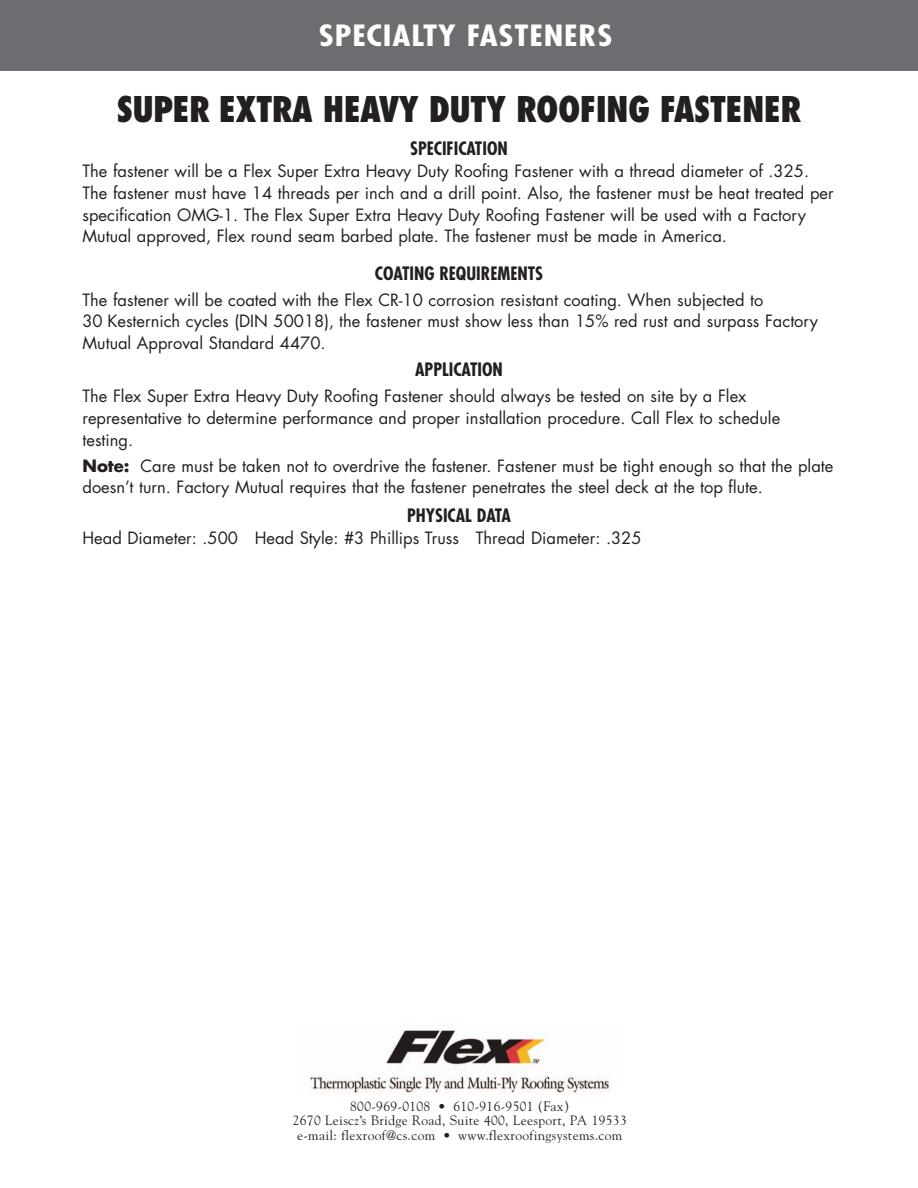
<style>
.page{position:relative;width:918px;height:1188px;background:#fff}
.page>*{position:absolute;margin:0;border:0;box-sizing:border-box;transform-origin:0 0}
.t1{font:800 condensed 34.5px "Futura";letter-spacing:-.02em;color:#231f20}
.t2{font:700 condensed 28.5px "Futura";letter-spacing:.025em;color:#fff;scale:1.2 1}
.t3{font:700 condensed 18px "Futura";color:#231f20}
.t4{font:16.5px/21.6px "Futura";color:#231f20}
.t5{font:13.5px/14.2px "Goudy";letter-spacing:.025em;color:#231f20;text-align:center}
.s1{font-weight:700}
</style>
<div class="page">
<img style="left:310px;top:1030px;width:301px;height:64px">
<div style="left:0;top:0;width:918px;height:71px;background:#6c6d70"></div>
<h2 class="t2" style="left:319px;top:23px;width:246px">SPECIALTY FASTENERS</h2>
<h1 class="t1" style="left:117px;top:95px;width:686px">SUPER EXTRA HEAVY DUTY ROOFING FASTENER</h1>
<p class="t3" style="left:410px;top:141px;width:99px">SPECIFICATION</p>
<p class="t4" style="left:82px;top:162px;width:753px">The fastener will be a Flex Super Extra Heavy Duty Roofing Fastener with a thread diameter of .325.<br>The fastener must have 14 threads per inch and a drill point. Also, the fastener must be heat treated per specification OMG-1. The Flex Super Extra Heavy Duty Roofing Fastener will be used with a Factory Mutual approved, Flex round seam barbed plate. The fastener must be made in America.</p>
<p class="t3" style="left:375px;top:265px;width:170px">COATING REQUIREMENTS</p>
<p class="t4" style="left:82px;top:290px;width:737px">The fastener will be coated with the Flex CR-10 corrosion resistant coating. When subjected to<br>30 Kesternich cycles (DIN 50018), the fastener must show less than 15% red rust and surpass Factory<br>Mutual Approval Standard 4470.</p>
<p class="t3" style="left:415px;top:361px;width:89px">APPLICATION</p>
<p class="t4" style="left:82px;top:387px;width:699px">The Flex Super Extra Heavy Duty Roofing Fastener should always be tested on site by a Flex representative to determine performance and proper installation procedure. Call Flex to schedule testing.</p>
<p class="t4" style="left:82px;top:456px;width:752px"><span class="s1">Note:</span> Care must be taken not to overdrive the fastener. Fastener must be tight enough so that the plate doesn’t turn. Factory Mutual requires that the fastener penetrates the steel deck at the top flute.</p>
<p class="t3" style="left:407px;top:508px;width:105px">PHYSICAL DATA</p>
<p class="t4" style="left:82px;top:529px;width:561px">Head Diameter: .500 Head Style: #3 Phillips Truss Thread Diameter: .325</p>
<p class="t5" style="left:293px;top:1100px;width:336px">800-969-0108 • 610-916-9501 (Fax)<br>2670 Leiscz’s Bridge Road, Suite 400, Leesport, PA 19533 e-mail: flexroof@cs.com • www.flexroofingsystems.com</p>
</div>
